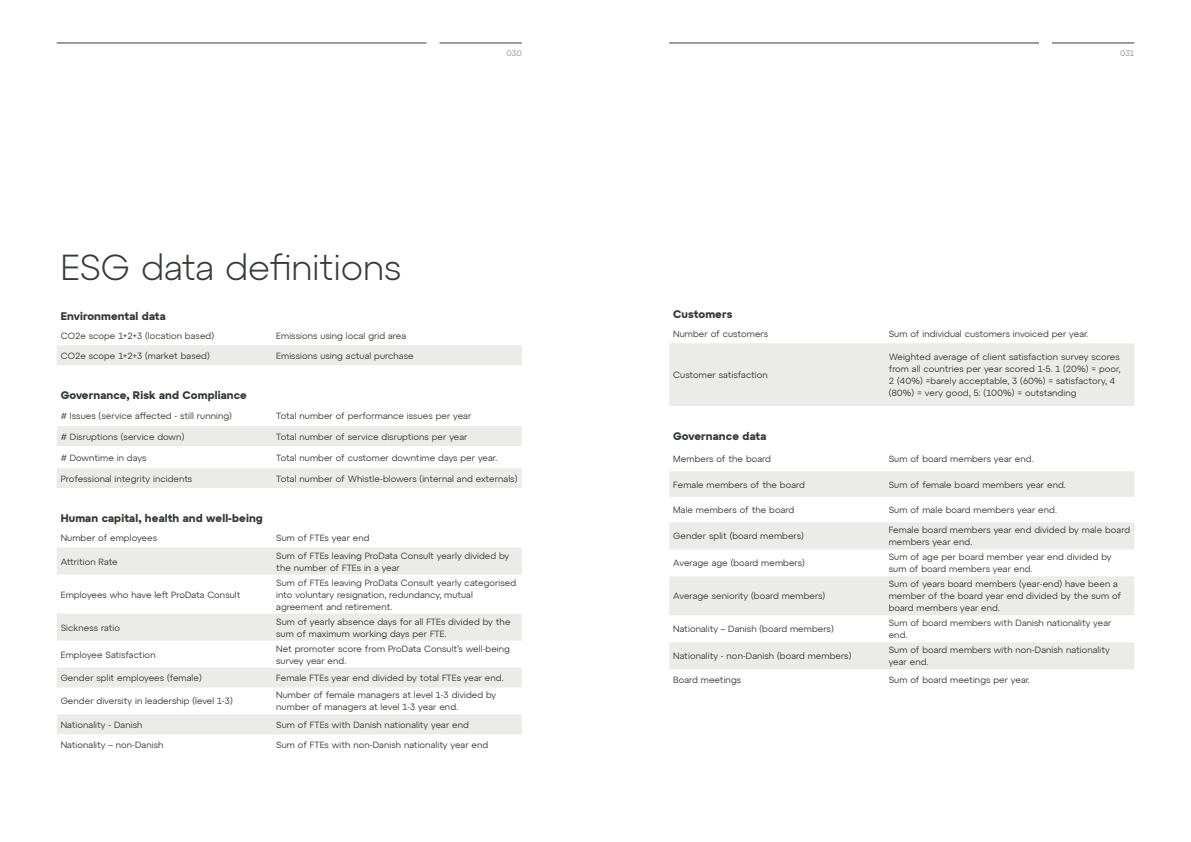
<style>
.page{position:relative;width:1191px;height:842px;background:#fff}
.page>*{position:absolute;margin:0;border:0;box-sizing:border-box;transform-origin:0 0}
.t1{font:300 36px "Atyp Text";color:#373c37}
.t2{font:700 11px "Atyp Text";letter-spacing:.01em;color:#373c37}
.t3{font:9px/12px "Atyp Text";letter-spacing:.01em;color:#373c37}
.t4{font:8px "Atyp Display";letter-spacing:.005em;color:#8f8f8b}
</style>
<div class="page">
<hr style="left:1052px;top:43px;width:82px;height:1px;background:#373c37">
<hr style="left:439px;top:43px;width:83px;height:1px;background:#373c37">
<hr style="left:57px;top:43px;width:369px;height:1px;background:#373c37">
<hr style="left:669px;top:43px;width:370px;height:1px;background:#373c37">
<svg style="left:57px;top:345px;width:465px;height:389px"></svg>
<svg style="left:669px;top:343px;width:465px;height:326px;fill:#ebebe9"></svg>
<p class="t4" style="left:506px;top:47px;width:17px">030</p>
<p class="t4" style="left:1120px;top:47px;width:16px">031</p>
<h1 class="t1" style="left:61px;top:240px;width:342px">ESG data definitions</h1>
<p class="t2" style="left:61px;top:307px;width:107px">Environmental data</p>
<p class="t3" style="left:61px;top:329px;width:155px">CO2e scope 1+2+3 (location based)</p>
<p class="t3" style="left:276px;top:329px;width:131px">Emissions using local grid area</p>
<p class="t3" style="left:61px;top:349px;width:151px">CO2e scope 1+2+3 (market based)</p>
<p class="t3" style="left:276px;top:349px;width:139px">Emissions using actual purchase</p>
<p class="t2" style="left:61px;top:387px;width:188px">Governance, Risk and Compliance</p>
<p class="t3" style="left:61px;top:409px;width:173px"># Issues (service affected - still running)</p>
<p class="t3" style="left:276px;top:409px;width:197px">Total number of performance issues per year</p>
<p class="t3" style="left:61px;top:430px;width:125px"># Disruptions (service down)</p>
<p class="t3" style="left:276px;top:430px;width:193px">Total number of service disruptions per year</p>
<p class="t3" style="left:61px;top:451px;width:87px"># Downtime in days</p>
<p class="t3" style="left:276px;top:451px;width:222px">Total number of customer downtime days per year.</p>
<p class="t3" style="left:61px;top:472px;width:133px">Professional integrity incidents</p>
<p class="t3" style="left:276px;top:472px;width:243px">Total number of Whistle-blowers (internal and externals)</p>
<p class="t2" style="left:61px;top:510px;width:204px">Human capital, health and well-being</p>
<p class="t3" style="left:61px;top:531px;width:98px">Number of employees</p>
<p class="t3" style="left:276px;top:531px;width:95px">Sum of FTEs year end</p>
<p class="t3" style="left:61px;top:555px;width:59px">Attrition Rate</p>
<p class="t3" style="left:276px;top:549px;width:234px">Sum of FTEs leaving ProData Consult yearly divided by the number of FTEs in a year</p>
<p class="t3" style="left:61px;top:588px;width:181px">Employees who have left ProData Consult</p>
<p class="t3" style="left:276px;top:576px;width:241px">Sum of FTEs leaving ProData Consult yearly categorised into voluntary resignation, redundancy, mutual agreement and retirement.</p>
<p class="t3" style="left:61px;top:621px;width:61px">Sickness ratio</p>
<p class="t3" style="left:276px;top:615px;width:236px">Sum of yearly absence days for all FTEs divided by the sum of maximum working days per FTE.</p>
<p class="t3" style="left:61px;top:648px;width:96px">Employee Satisfaction</p>
<p class="t3" style="left:276px;top:642px;width:235px">Net promoter score from ProData Consult’s well-being survey year end.</p>
<p class="t3" style="left:61px;top:671px;width:143px">Gender split employees (female)</p>
<p class="t3" style="left:276px;top:671px;width:229px">Female FTEs year end divided by total FTEs year end.</p>
<p class="t3" style="left:61px;top:695px;width:174px">Gender diversity in leadership (level 1-3)</p>
<p class="t3" style="left:276px;top:689px;width:222px">Number of female managers at level 1-3 divided by number of managers at level 1-3 year end.</p>
<p class="t3" style="left:61px;top:718px;width:83px">Nationality - Danish</p>
<p class="t3" style="left:276px;top:718px;width:194px">Sum of FTEs with Danish nationality year end</p>
<p class="t3" style="left:61px;top:738px;width:104px">Nationality – non-Danish</p>
<p class="t3" style="left:276px;top:738px;width:214px">Sum of FTEs with non-Danish nationality year end</p>
<p class="t2" style="left:673px;top:305px;width:61px">Customers</p>
<p class="t3" style="left:673px;top:327px;width:96px">Number of customers</p>
<p class="t3" style="left:888px;top:327px;width:201px">Sum of individual customers invoiced per year.</p>
<p class="t3" style="left:673px;top:369px;width:96px">Customer satisfaction</p>
<p class="t3" style="left:888px;top:351px;width:233px">Weighted average of client satisfaction survey scores from all countries per year scored 1-5. 1 (20%) = poor, 2 (40%) =barely acceptable, 3 (60%) = satisfactory, 4 (80%) = very good, 5: (100%) = outstanding</p>
<p class="t2" style="left:673px;top:428px;width:95px">Governance data</p>
<p class="t3" style="left:673px;top:452px;width:99px">Members of the board</p>
<p class="t3" style="left:888px;top:452px;width:146px">Sum of board members year end.</p>
<p class="t3" style="left:673px;top:478px;width:133px">Female members of the board</p>
<p class="t3" style="left:888px;top:478px;width:179px">Sum of female board members year end.</p>
<p class="t3" style="left:673px;top:503px;width:122px">Male members of the board</p>
<p class="t3" style="left:888px;top:503px;width:170px">Sum of male board members year end.</p>
<p class="t3" style="left:673px;top:530px;width:132px">Gender split (board members)</p>
<p class="t3" style="left:888px;top:524px;width:243px">Female board members year end divided by male board members year end.</p>
<p class="t3" style="left:673px;top:557px;width:133px">Average age (board members)</p>
<p class="t3" style="left:888px;top:551px;width:224px">Sum of age per board member year end divided by sum of board members year end.</p>
<p class="t3" style="left:673px;top:590px;width:154px">Average seniority (board members)</p>
<p class="t3" style="left:888px;top:578px;width:234px">Sum of years board members (year-end) have been a member of the board year end divided by the sum of board members year end.</p>
<p class="t3" style="left:673px;top:623px;width:162px">Nationality – Danish (board members)</p>
<p class="t3" style="left:888px;top:617px;width:224px">Sum of board members with Danish nationality year end.</p>
<p class="t3" style="left:673px;top:650px;width:180px">Nationality - non-Danish (board members)</p>
<p class="t3" style="left:888px;top:644px;width:222px">Sum of board members with non-Danish nationality year end.</p>
<p class="t3" style="left:673px;top:673px;width:69px">Board meetings</p>
<p class="t3" style="left:888px;top:673px;width:143px">Sum of board meetings per year.</p>
</div>
